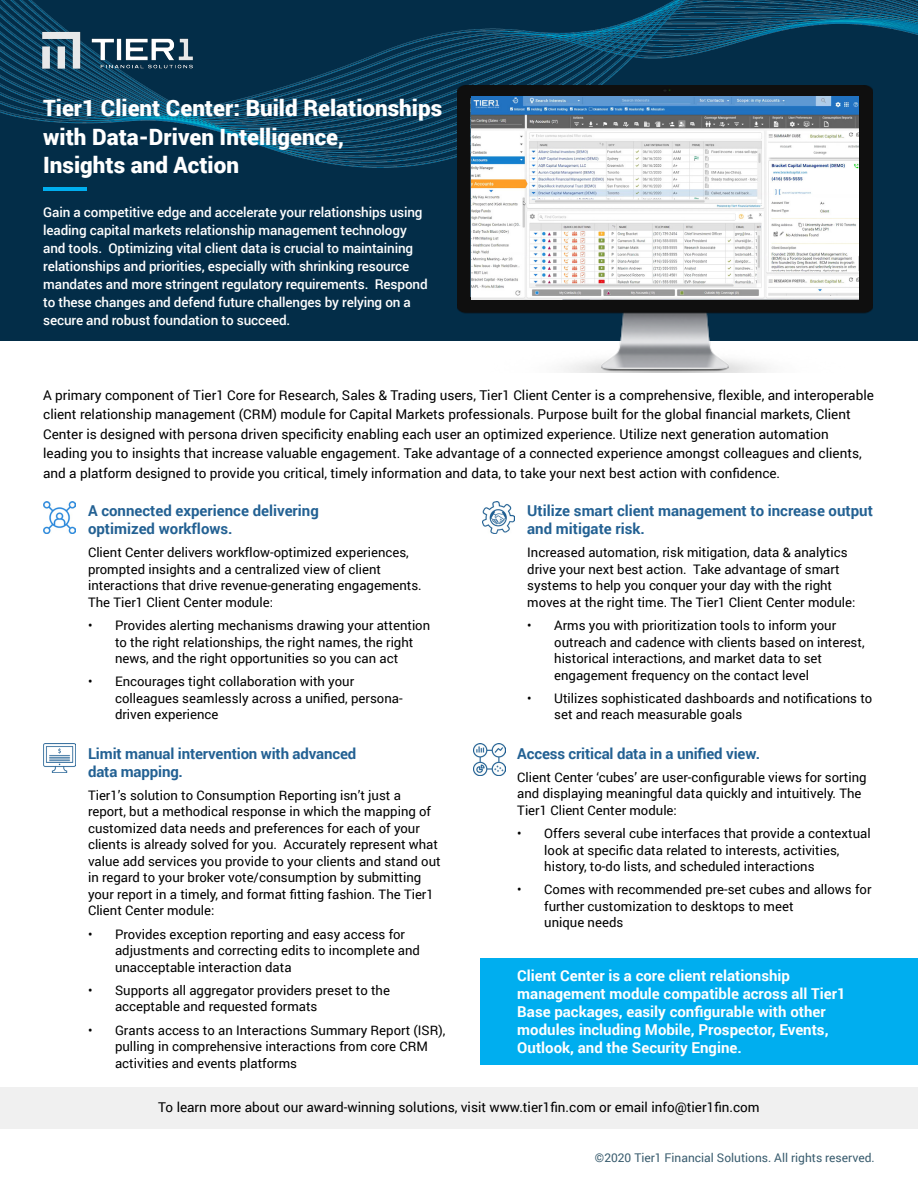
<style>
.page{position:relative;width:918px;height:1188px;background:#fff}
.page>*{position:absolute;margin:0;border:0;box-sizing:border-box;transform-origin:0 0}
.t1{font:900 22.5px/28.5px "Roboto";color:#fff}
.blue_header{font:700 15px/18px "Roboto";color:#236193}
.t2{font:700 15px/18px "Roboto";color:#fff}
.t3{font:13.5px/19.5px "Roboto";color:#000}
.t4{font:500 13.5px/18px "Roboto";letter-spacing:-.01em;color:#fff}
.t5{font:13.2px/16.5px "Roboto";color:#000}
.t6{font:12px "Roboto";color:#395c6e}
</style>
<div class="page">
<div style="left:0;top:0;width:918px;height:341px;background:#032d48"></div>
<img style="left:0;top:0;width:918px;height:168px">
<img style="left:36px;top:26px;width:163px;height:47px">
<div style="left:0;top:1087px;width:918px;height:41px;background:#f0f0f0"></div>
<hr style="left:43px;top:187px;width:43px;height:4px;background:#00aeef">
<img style="left:482px;top:501px;width:33px;height:33px">
<img style="left:43px;top:744px;width:33px;height:29px">
<div style="left:481px;top:959px;width:437px;height:106px;background:#00aeef"></div>
<img style="left:43px;top:501px;width:33px;height:33px">
<img style="left:473px;top:744px;width:32px;height:32px">
<img style="left:457px;top:85px;width:416px;height:287px">
<img style="left:472px;top:96px;width:387px;height:203px">
<p class="t1" style="left:43px;top:93px;width:401px">Tier1 Client Center: Build Relationships with Data-Driven Intelligence,<br>Insights and Action</p>
<p class="t4" style="left:43px;top:202px;width:386px">Gain a competitive edge and accelerate your relationships using leading capital markets relationship management technology and tools. Optimizing vital client data is crucial to maintaining relationships and priorities, especially with shrinking resource mandates and more stringent regulatory requirements. Respond to these changes and defend future challenges by relying on a secure and robust foundation to succeed.</p>
<p class="t3" style="left:43px;top:385px;width:832px">A primary component of Tier1 Core for Research, Sales &amp; Trading users, Tier1 Client Center is a comprehensive, flexible, and interoperable client relationship management (CRM) module for Capital Markets professionals. Purpose built for the global financial markets, Client Center is designed with persona driven specificity enabling each user an optimized experience. Utilize next generation automation leading you to insights that increase valuable engagement. Take advantage of a connected experience amongst colleagues and clients, and a platform designed to provide you critical, timely information and data, to take your next best action with confidence.</p>
<p class="blue_header" style="left:88px;top:501px;width:232px">A connected experience delivering optimized workflows.</p>
<p class="t5" style="left:88px;top:544px;width:335px">Client Center delivers workflow-optimized experiences, prompted insights and a centralized view of client interactions that drive revenue-generating engagements.<br>The Tier1 Client Center module:</p>
<p class="t5" style="left:115px;top:617px;width:317px;text-indent:-27px">• Provides alerting mechanisms drawing your attention to the right relationships, the right names, the right news, and the right opportunities so you can act</p>
<p class="t5" style="left:115px;top:673px;width:289px;text-indent:-27px">• Encourages tight collaboration with your colleagues seamlessly across a unified, persona&shy;driven experience</p>
<p class="blue_header" style="left:88px;top:744px;width:270px">Limit manual intervention with advanced data mapping.</p>
<p class="t5" style="left:88px;top:786px;width:354px">Tier1’s solution to Consumption Reporting isn’t just a report, but a methodical response in which the mapping of customized data needs and preferences for each of your clients is already solved for you. Accurately represent what value add services you provide to your clients and stand out in regard to your broker vote/consumption by submitting your report in a timely, and format fitting fashion. The Tier1<br>Client Center module:</p>
<p class="t5" style="left:115px;top:925px;width:306px;text-indent:-27px">• Provides exception reporting and easy access for adjustments and correcting edits to incomplete and unacceptable interaction data</p>
<p class="t5" style="left:115px;top:981px;width:277px;text-indent:-27px">• Supports all aggregator providers preset to the acceptable and requested formats</p>
<p class="t5" style="left:115px;top:1021px;width:332px;text-indent:-27px">• Grants access to an Interactions Summary Report (ISR), pulling in comprehensive interactions from core CRM activities and events platforms</p>
<p class="blue_header" style="left:527px;top:501px;width:347px">Utilize smart client management to increase output and mitigate risk.</p>
<p class="t5" style="left:527px;top:544px;width:330px">Increased automation, risk mitigation, data &amp; analytics drive your next best action. Take advantage of smart systems to help you conquer your day with the right moves at the right time. The Tier1 Client Center module:</p>
<p class="t5" style="left:554px;top:617px;width:312px;text-indent:-27px">• Arms you with prioritization tools to inform your outreach and cadence with clients based on interest, historical interactions, and market data to set engagement frequency on the contact level</p>
<p class="t5" style="left:554px;top:689px;width:320px;text-indent:-27px">• Utilizes sophisticated dashboards and notifications to set and reach measurable goals</p>
<p class="blue_header" style="left:517px;top:744px;width:244px">Access critical data in a unified view.</p>
<p class="t5" style="left:517px;top:768px;width:351px">Client Center ‘cubes’ are user-configurable views for sorting and displaying meaningful data quickly and intuitively. The<br>Tier1 Client Center module:</p>
<p class="t5" style="left:544px;top:825px;width:328px;text-indent:-27px">• Offers several cube interfaces that provide a contextual look at specific data related to interests, activities, history, to-do lists, and scheduled interactions</p>
<p class="t5" style="left:544px;top:881px;width:329px;text-indent:-27px">• Comes with recommended pre-set cubes and allows for further customization to desktops to meet<br>unique needs</p>
<p class="t2" style="left:517px;top:966px;width:330px">Client Center is a core client relationship management module compatible across all Tier1<br>Base packages, easily configurable with other modules including Mobile, Prospector, Events, Outlook, and the Security Engine.</p>
<p class="t3" style="left:158px;top:1097px;width:603px">To learn more about our award-winning solutions, visit www.tier1fin.com or email info@tier1fin.com</p>
<p class="t6" style="left:595px;top:1150px;width:281px">©2020 Tier1 Financial Solutions. All rights reserved.</p>
</div>
